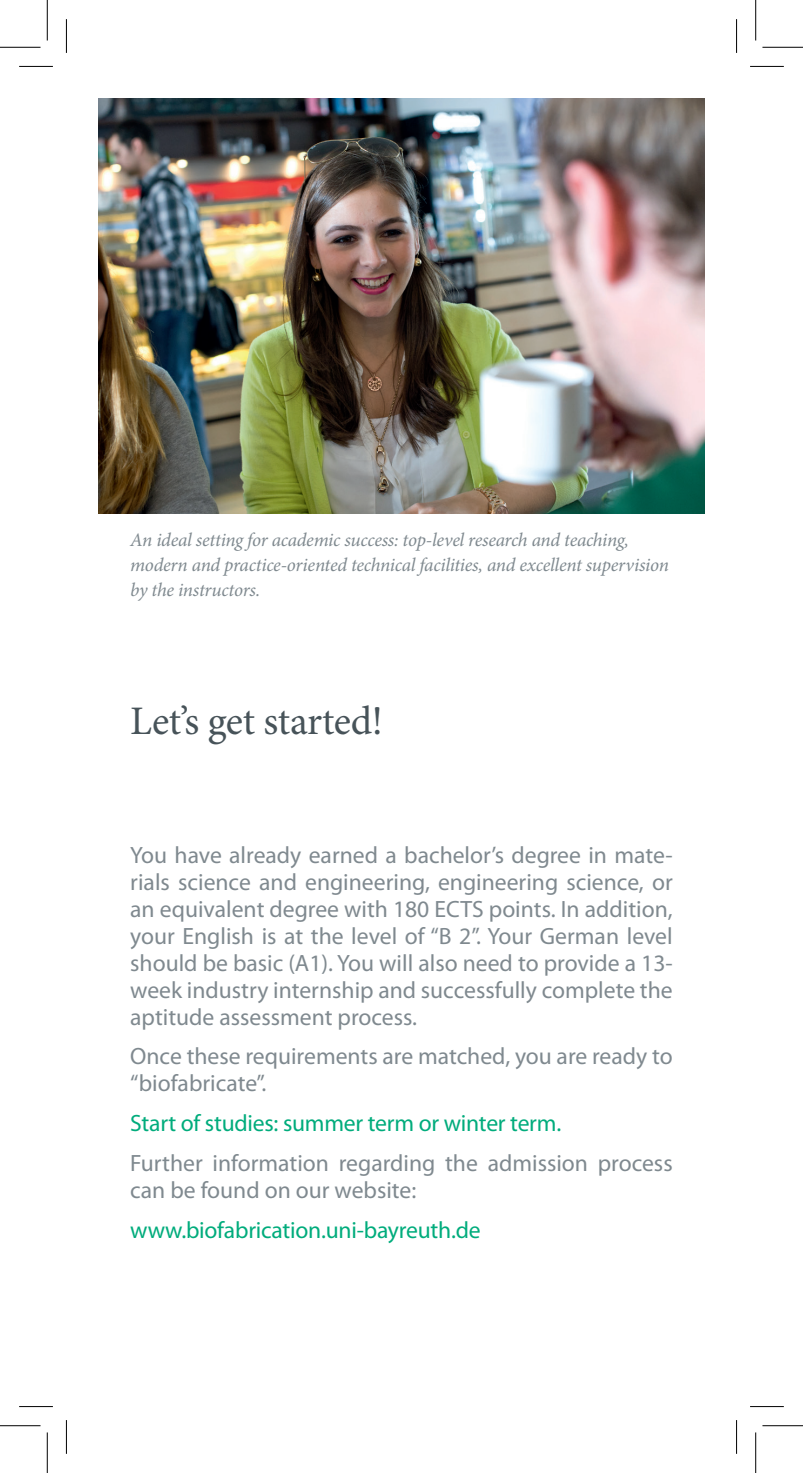
<style>
.page{position:relative;width:803px;height:1473px;background:#fff}
.page>*{position:absolute;margin:0;border:0;box-sizing:border-box;transform-origin:0 0}
.t1{font:40.5px "Minion Pro";letter-spacing:-.01em;color:#475359}
.t2{font:23.62px/27px "Myriad Pro";color:#7f898f}
.t3{font:23.62px "Myriad Pro";letter-spacing:-.01em;color:#00ac7c}
.t4{font:italic 19.12px/24.8px "Minion Pro";letter-spacing:-.015em;color:#7f898f}
</style>
<div class="page">
<img style="left:98px;top:98px;width:606px;height:415px">
<hr style="left:19px;top:66px;width:34px;height:1px;background:#000">
<hr style="left:750px;top:66px;width:33px;height:1px;background:#000">
<hr style="left:19px;top:1405px;width:34px;height:1px;background:#000">
<hr style="left:750px;top:1405px;width:33px;height:1px;background:#000">
<hr style="left:66px;top:19px;width:1px;height:34px;background:#000">
<hr style="left:66px;top:1419px;width:1px;height:34px;background:#000">
<hr style="left:736px;top:19px;width:1px;height:34px;background:#000">
<hr style="left:736px;top:1419px;width:1px;height:34px;background:#000">
<hr style="left:0;top:47px;width:40px;height:1px;background:#000">
<hr style="left:762px;top:47px;width:40px;height:1px;background:#000">
<hr style="left:0;top:1425px;width:40px;height:1px;background:#000">
<hr style="left:762px;top:1425px;width:40px;height:1px;background:#000">
<hr style="left:47px;top:0;width:1px;height:40px;background:#000">
<hr style="left:47px;top:1432px;width:1px;height:40px;background:#000">
<hr style="left:755px;top:0;width:1px;height:40px;background:#000">
<hr style="left:755px;top:1432px;width:1px;height:40px;background:#000">
<p class="t4" style="left:130px;top:527px;width:540px">An ideal setting for academic success: top-level research and teaching, modern and practice-oriented technical facilities, and excellent supervision by the instructors.</p>
<h1 class="t1" style="left:130px;top:694px;width:254px">Let’s get started!</h1>
<p class="t2" style="left:130px;top:840px;width:544px;text-align:justify">You have already earned a bachelor’s degree in mate&shy;rials science and engineering, engineering science, or an equivalent degree with 180 ECTS points. In addition, your English is at the level of “B 2”. Your German level should be basic (A1). You will also need to provide a 13- week industry internship and successfully complete the aptitude assessment process.</p>
<p class="t2" style="left:130px;top:1042px;width:544px">Once these requirements are matched, you are ready to “biofabricate”.</p>
<p class="t3" style="left:130px;top:1108px;width:432px">Start of studies: summer term or winter term.</p>
<p class="t2" style="left:130px;top:1149px;width:544px">Further information regarding the admission process can be found on our website:</p>
<p class="t3" style="left:130px;top:1215px;width:352px">www.biofabrication.uni-bayreuth.de</p>
</div>
